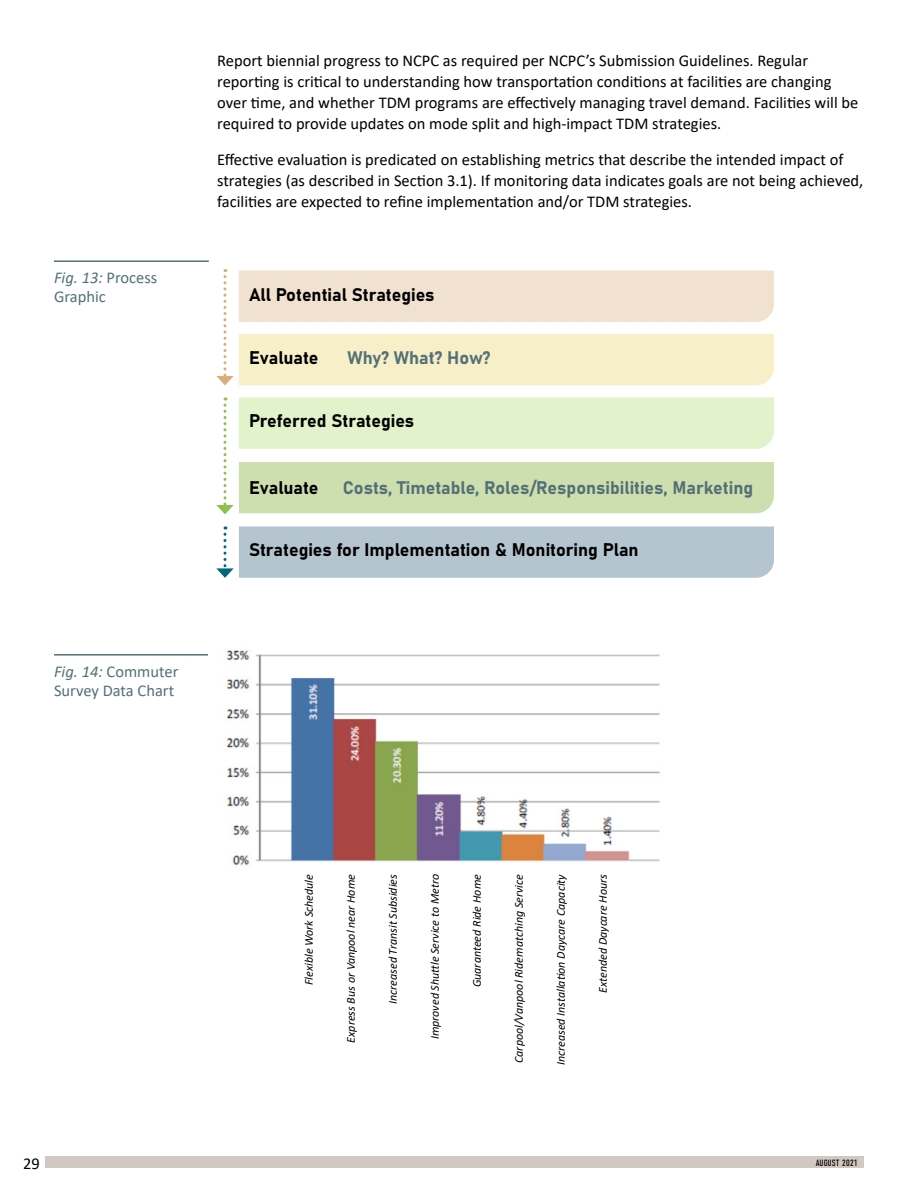
<style>
.page{position:relative;width:918px;height:1188px;background:#fff}
.page>*{position:absolute;margin:0;border:0;box-sizing:border-box;transform-origin:0 0}
.t1{font:18px "Bahnschrift";color:#000}
.t2{font:18px "Bahnschrift";color:#547077}
.t3{font:16.5px/21px "Calibri";color:#000}
.t4{font:16.5px/19.5px "Calibri";color:#547077}
.t5{font:italic 12px "Calibri";color:#000}
.t6{font:9px "Bahnschrift";letter-spacing:.04em;color:#000}
.s1{font-style:italic}
</style>
<div class="page">
<div style="left:32px;top:1157px;width:832px;height:11px;background:#d1c8c2"></div>
<div style="left:18px;top:1159px;width:27px;height:15px;background:#fff"></div>
<hr style="left:54px;top:260px;width:155px;height:2px;background:#547077">
<hr style="left:54px;top:654px;width:155px;height:2px;background:#547077">
<svg style="left:216px;top:269px;width:558px;height:116px;background:#f5ebd3"></svg>
<svg style="left:216px;top:398px;width:558px;height:116px;background:#ddebc6"></svg>
<svg style="left:216px;top:526px;width:558px;height:52px;background:#b7c7d1"></svg>
<img style="left:208px;top:649px;width:452px;height:217px">
<p class="t4" style="left:54px;top:267px;width:105px"><span class="s1">Fig. 13:</span> Process<br>Graphic</p>
<p class="t3" style="left:217px;top:50px;width:643px">Report biennial progress to NCPC as required per NCPC’s Submission Guidelines. Regular reporting is critical to understanding how transportation conditions at facilities are changing over time, and whether TDM programs are effectively managing travel demand. Facilities will be required to provide updates on mode split and high-impact TDM strategies.</p>
<p class="t3" style="left:217px;top:149px;width:648px">Effective evaluation is predicated on establishing metrics that describe the intended impact of strategies (as described in Section 3.1). If monitoring data indicates goals are not being achieved, facilities are expected to refine implementation and/or TDM strategies.</p>
<p class="t1" style="left:249px;top:281px;width:187px">All Potential Strategies</p>
<p class="t1" style="left:249px;top:344px;width:71px">Evaluate</p>
<p class="t2" style="left:348px;top:344px;width:145px">Why? What? How?</p>
<p class="t1" style="left:249px;top:407px;width:167px">Preferred Strategies</p>
<p class="t1" style="left:249px;top:474px;width:71px">Evaluate</p>
<p class="t2" style="left:343px;top:474px;width:412px">Costs, Timetable, Roles/Responsibilities, Marketing</p>
<p class="t1" style="left:249px;top:536px;width:391px">Strategies for Implementation &amp; Monitoring Plan</p>
<p class="t4" style="left:54px;top:661px;width:126px"><span class="s1">Fig. 14:</span> Commuter<br>Survey Data Chart</p>
<p class="t5" style="left:301px;top:985px;width:112px;rotate:-90deg">Flexible Work Schedule</p>
<p class="t5" style="left:343px;top:1043px;width:170px;rotate:-90deg">Express Bus or Vanpool near Home</p>
<p class="t5" style="left:385px;top:1004px;width:131px;rotate:-90deg">Increased Transit Subsidies</p>
<p class="t5" style="left:427px;top:1039px;width:167px;rotate:-90deg">Improved Shuttle Service to Metro</p>
<p class="t5" style="left:469px;top:987px;width:115px;rotate:-90deg">Guaranteed Ride Home</p>
<p class="t5" style="left:511px;top:1063px;width:190px;rotate:-90deg">Carpool/Vanpool Ridematching Service</p>
<p class="t5" style="left:553px;top:1065px;width:193px;rotate:-90deg">Increased Installation Daycare Capacity</p>
<p class="t5" style="left:595px;top:993px;width:120px;rotate:-90deg">Extended Daycare Hours</p>
<p class="t3" style="left:23px;top:1153px;width:18px">29</p>
<p class="t6" style="left:816px;top:1156px;width:43px">AUGUST 2021</p>
</div>
